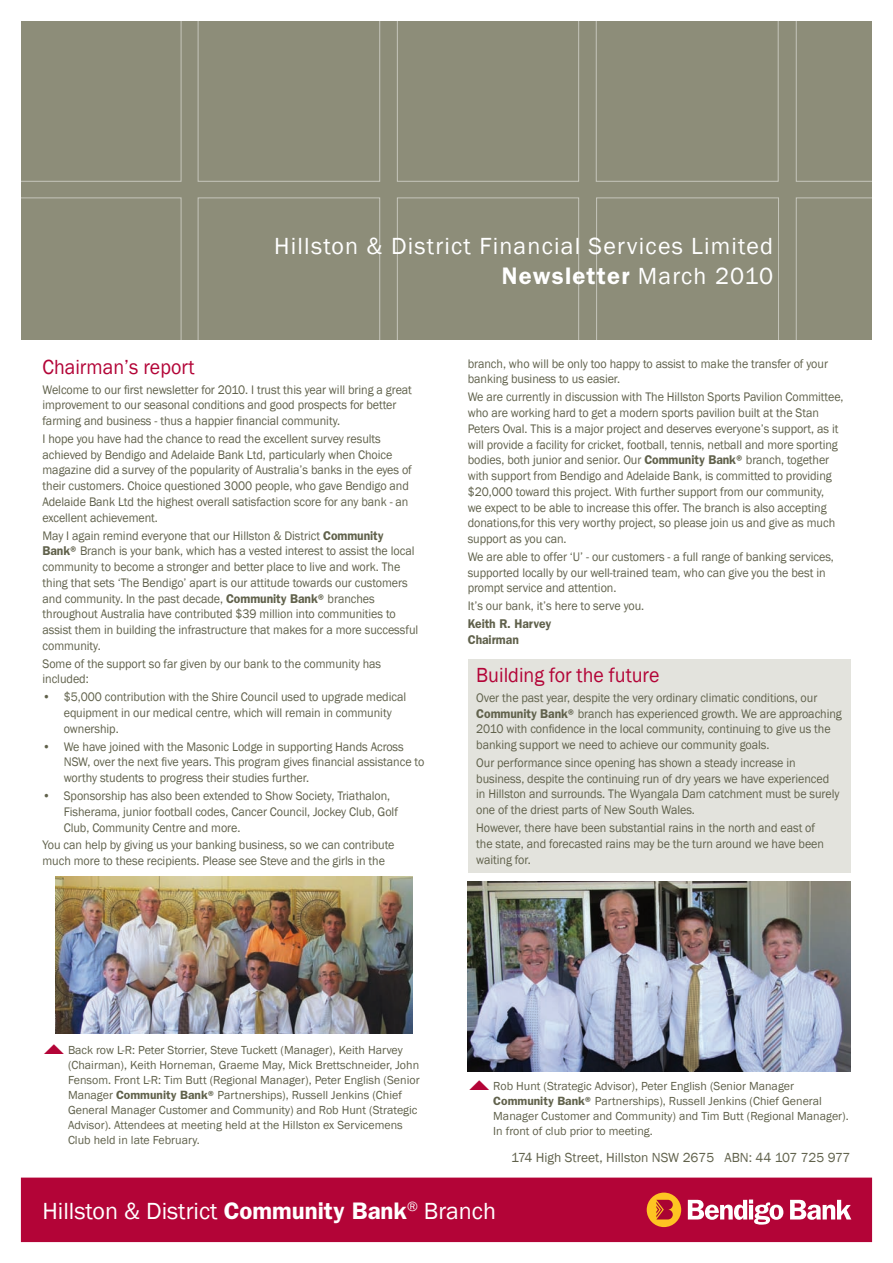
<style>
.page{position:relative;width:893px;height:1263px;background:#fff}
.page>*{position:absolute;margin:0;border:0;box-sizing:border-box;transform-origin:0 0}
.t1{font:24px/30px "Franklin Gothic";letter-spacing:.05em;color:#fff;text-align:right}
.t2{font:24px "Franklin Gothic";color:#fff}
.t3{font:21px "Franklin Gothic";color:#b30437;scale:.95 1}
.t4{font:13.5px "Franklin Gothic";color:#60614b}
.t5{font:12.75px/15.8px "Franklin Gothic";letter-spacing:-.005em;color:#60614b;scale:.95 1}
.t6{font:600 12.75px/15.8px "Franklin Gothic";letter-spacing:-.005em;color:#60614b;scale:.95 1}
.t7{font:12px/15px "Franklin Gothic";color:#60614b}
.s1{font-weight:600}
</style>
<div class="page">
<div style="left:468px;top:659px;width:382px;height:213px;background:#e3e3dd"></div>
<div style="left:21px;top:21px;width:851px;height:319px;background:#8d8d79"></div>
<div style="left:596px;top:0;width:182px;height:182px;border:1px solid #fff"></div>
<div style="left:21px;top:1178px;width:851px;height:63px;background:#b30437"></div>
<div style="left:21px;top:1178px;width:851px;height:64px;border:1px solid #b30437"></div>
<div style="left:0;top:0;width:181px;height:182px;border:1px solid #fff"></div>
<div style="left:0;top:198px;width:181px;height:148px;border:1px solid #fff"></div>
<div style="left:198px;top:198px;width:182px;height:148px;border:1px solid #fff"></div>
<div style="left:397px;top:198px;width:182px;height:148px;border:1px solid #fff"></div>
<div style="left:596px;top:198px;width:183px;height:148px;border:1px solid #fff"></div>
<div style="left:796px;top:198px;width:97px;height:148px;border:1px solid #fff"></div>
<div style="left:198px;top:0;width:182px;height:182px;border:1px solid #fff"></div>
<div style="left:397px;top:0;width:182px;height:182px;border:1px solid #fff"></div>
<div style="left:796px;top:0;width:97px;height:182px;border:1px solid #fff"></div>
<div style="left:647px;top:1192px;width:34px;height:35px;background:#fec422;border-radius:50%"></div>
<svg style="left:656px;top:1200px;width:17px;height:19px"></svg>
<svg style="left:688px;top:1199px;width:95px;height:25px"></svg>
<svg style="left:790px;top:1200px;width:61px;height:20px"></svg>
<img style="left:55px;top:876px;width:357px;height:157px">
<img style="left:468px;top:882px;width:382px;height:189px">
<h1 class="t1" style="left:274px;top:231px;width:500px">Hillston &amp; District Financial Services Limited<br><span class="s1">Newsletter</span> March 2010</h1>
<h2 class="t3" style="left:43px;top:354px;width:162px">Chairman’s report</h2>
<p class="t5" style="left:43px;top:382px;width:390px">Welcome to our first newsletter for 2010. I trust this year will bring a great improvement to our seasonal conditions and good prospects for better farming and business - thus a happier financial community.</p>
<p class="t5" style="left:43px;top:431px;width:390px">I hope you have had the chance to read the excellent survey results achieved by Bendigo and Adelaide Bank Ltd, particularly when Choice magazine did a survey of the popularity of Australia’s banks in the eyes of their customers. Choice questioned 3000 people, who gave Bendigo and Adelaide Bank Ltd the highest overall satisfaction score for any bank - an excellent achievement.</p>
<p class="t5" style="left:43px;top:528px;width:397px">May I again remind everyone that our Hillston &amp; District <span class="s1">Community Bank®</span> Branch is your bank, which has a vested interest to assist the local community to become a stronger and better place to live and work. The thing that sets ‘The Bendigo’ apart is our attitude towards our customers and community. In the past decade, <span class="s1">Community Bank®</span> branches throughout Australia have contributed $39 million into communities to assist them in building the infrastructure that makes for a more successful community.</p>
<p class="t5" style="left:43px;top:656px;width:358px">Some of the support so far given by our bank to the community has included:</p>
<p class="t5" style="left:64px;top:689px;width:362px;text-indent:-21px">• $5,000 contribution with the Shire Council used to upgrade medical equipment in our medical centre, which will remain in community ownership.</p>
<p class="t5" style="left:64px;top:739px;width:381px;text-indent:-21px">• We have joined with the Masonic Lodge in supporting Hands Across<br>NSW, over the next five years. This program gives financial assistance to worthy students to progress their studies further.</p>
<p class="t5" style="left:64px;top:788px;width:353px;text-indent:-21px">• Sponsorship has also been extended to Show Society, Triathalon,<br>Fisherama, junior football codes, Cancer Council, Jockey Club, Golf<br>Club, Community Centre and more.</p>
<p class="t5" style="left:43px;top:838px;width:372px">You can help by giving us your banking business, so we can contribute much more to these recipients. Please see Steve and the girls in the</p>
<p class="t5" style="left:468px;top:356px;width:381px">branch, who will be only too happy to assist to make the transfer of your banking business to us easier.</p>
<p class="t5" style="left:468px;top:389px;width:397px">We are currently in discussion with The Hillston Sports Pavilion Committee, who are working hard to get a modern sports pavilion built at the Stan Peters Oval. This is a major project and deserves everyone’s support, as it will provide a facility for cricket, football, tennis, netball and more sporting bodies, both junior and senior. Our <span class="s1">Community Bank®</span> branch, together with support from Bendigo and Adelaide Bank, is committed to providing $20,000 toward this project. With further support from our community,<br>we expect to be able to increase this offer. The branch is also accepting donations,for this very worthy project, so please join us and give as much support as you can.</p>
<p class="t5" style="left:468px;top:549px;width:387px">We are able to offer ‘U’ - our customers - a full range of banking services, supported locally by our well-trained team, who can give you the best in prompt service and attention.</p>
<p class="t5" style="left:468px;top:598px;width:187px">It’s our bank, it’s here to serve you.</p>
<p class="t6" style="left:468px;top:616px;width:89px">Keith R. Harvey<br>Chairman</p>
<h2 class="t3" style="left:476px;top:662px;width:194px">Building for the future</h2>
<p class="t5" style="left:476px;top:690px;width:386px">Over the past year, despite the very ordinary climatic conditions, our <span class="s1">Community Bank®</span> branch has experienced growth. We are approaching 2010 with confidence in the local community, continuing to give us the banking support we need to achieve our community goals.</p>
<p class="t5" style="left:476px;top:755px;width:384px">Our performance since opening has shown a steady increase in business, despite the continuing run of dry years we have experienced in Hillston and surrounds. The Wyangala Dam catchment must be surely one of the driest parts of New South Wales.</p>
<p class="t5" style="left:476px;top:820px;width:368px">However, there have been substantial rains in the north and east of the state, and forecasted rains may be the turn around we have been waiting for.</p>
<p class="t7" style="left:68px;top:1042px;width:353px">Back row L-R: Peter Storrier, Steve Tuckett (Manager), Keith Harvey (Chairman), Keith Horneman, Graeme May, Mick Brettschneider, John Fensom. Front L-R: Tim Butt (Regional Manager), Peter English (Senior Manager <span class="s1">Community Bank®</span> Partnerships), Russell Jenkins (Chief General Manager Customer and Community) and Rob Hunt (Strategic Advisor). Attendees at meeting held at the Hillston ex Servicemens Club held in late February.</p>
<p class="t7" style="left:493px;top:1078px;width:357px">Rob Hunt (Strategic Advisor), Peter English (Senior Manager <span class="s1">Community Bank®</span> Partnerships), Russell Jenkins (Chief General Manager Customer and Community) and Tim Butt (Regional Manager).<br>In front of club prior to meeting.</p>
<p class="t4" style="left:511px;top:1149px;width:341px">174 High Street, Hillston NSW 2675 ABN: 44 107 725 977</p>
<h1 class="t2" style="left:43px;top:1196px;width:455px">Hillston &amp; District <span class="s1">Community Bank</span><sup>®</sup> Branch</h1>
</div>
